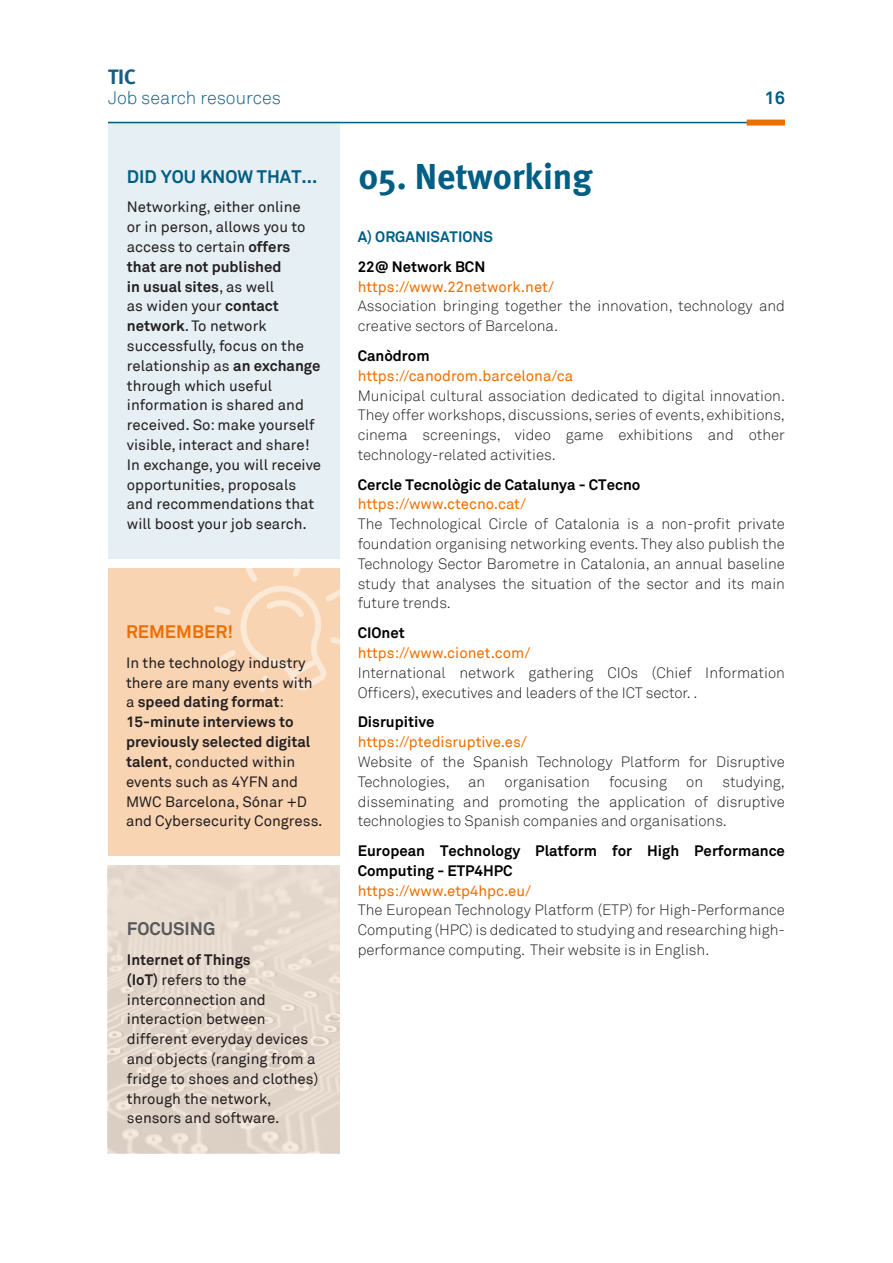
<style>
.page{position:relative;width:893px;height:1263px;background:#fff}
.page>*{position:absolute;margin:0;border:0;box-sizing:border-box;transform-origin:0 0}
.Títols_seccions{font:36px "Meta Bold Turk";color:#005e85}
.t1{font:700 21px "Meta";color:#135e85}
.Titolets_Columna{font:700 18px "Akkurat";color:#005e85}
.t2{font:300 18px "Akkurat";color:#135e85}
.Titolets_Columna-2{font:700 18px "Akkurat";color:#ed6f00}
.Titolets_Columna-3{font:700 18px "Akkurat";color:#57585a}
.Cos_justificat{font:300 15px/19.8px "Akkurat";color:#231f20;text-align:justify}
.Cos_Esquerra{font:15px/19.8px "Akkurat";color:#231f20}
.Cos_justificat-2{font:15px "Akkurat";color:#ed6f00}
.Nom_recursos{font:700 15px/19.8px "Akkurat";color:#000}
.Subtítol{font:700 15px "Akkurat";color:#005e85}
.s1{font-weight:700}
</style>
<div class="page">
<hr style="left:108px;top:122px;width:677px;height:1px;background:#005e85">
<div style="left:747px;top:120px;width:38px;height:6px;background:#ed6f00"></div>
<div style="left:108px;top:569px;width:232px;height:287px;background:#f9d4b3"></div>
<svg style="left:214px;top:568px;width:126px;height:124px"></svg>
<div style="left:108px;top:122px;width:232px;height:437px;background:#e6eff3"></div>
<svg style="left:108px;top:866px;width:232px;height:287px;background:#e4d8cd"></svg>
<h2 class="t1" style="left:108px;top:64px;width:30px">TIC</h2>
<p class="t2" style="left:108px;top:87px;width:174px">Job search resources</p>
<p class="Titolets_Columna" style="left:127px;top:165px;width:192px">DID YOU KNOW THAT...</p>
<p class="Cos_Esquerra" style="left:127px;top:197px;width:196px">Networking, either online<br>or in person, allows you to access to certain <span class="s1">offers that are not published<br>in usual sites</span>, as well<br>as widen your <span class="s1">contact network</span>. To network successfully, focus on the relationship as <span class="s1">an exchange </span>through which useful information is shared and received. So: make yourself visible, interact and share!<br>In exchange, you will receive opportunities, proposals and recommendations that will boost your job search.</p>
<p class="Titolets_Columna-2" style="left:126px;top:620px;width:109px">REMEMBER!</p>
<p class="Cos_Esquerra" style="left:126px;top:653px;width:198px">In the technology industry there are many events with a <span class="s1">speed dating format</span>:<br><span class="s1">15-minute interviews to previously selected digital talent</span>, conducted within events such as 4YFN and<br>MWC Barcelona, Sónar +D and Cybersecurity Congress.</p>
<p class="Titolets_Columna-3" style="left:127px;top:917px;width:90px">FOCUSING</p>
<p class="Cos_Esquerra" style="left:127px;top:950px;width:193px"><span class="s1">Internet of Things<br>(IoT)</span> refers to the interconnection and interaction between different everyday devices and objects (ranging from a fridge to shoes and clothes) through the network, sensors and software.</p>
<p class="Titolets_Columna" style="left:764px;top:86px;width:22px">16</p>
<p class="Títols_seccions" style="left:358px;top:156px;width:236px">05. Networking</p>
<p class="Subtítol" style="left:358px;top:227px;width:137px">A) ORGANISATIONS</p>
<p class="Nom_recursos" style="left:358px;top:257px;width:129px">22@ Network BCN</p>
<p class="Cos_justificat-2" style="left:358px;top:277px;width:198px">https://www.22network.net/</p>
<p class="Cos_justificat" style="left:358px;top:297px;width:429px">Association bringing together the innovation, technology and creative sectors of Barcelona.</p>
<p class="Nom_recursos" style="left:358px;top:346px;width:74px">Canòdrom</p>
<p class="Cos_justificat-2" style="left:358px;top:366px;width:217px">https://canodrom.barcelona/ca</p>
<p class="Cos_justificat" style="left:358px;top:386px;width:429px">Municipal cultural association dedicated to digital innovation.<br>They offer workshops, discussions, series of events, exhibitions, cinema screenings, video game exhibitions and other technology-related activities.</p>
<p class="Nom_recursos" style="left:358px;top:475px;width:284px">Cercle Tecnològic de Catalunya - CTecno</p>
<p class="Cos_justificat-2" style="left:358px;top:495px;width:170px">https://www.ctecno.cat/</p>
<p class="Cos_justificat" style="left:358px;top:514px;width:429px">The Technological Circle of Catalonia is a non-profit private foundation organising networking events. They also publish the Technology Sector Barometre in Catalonia, an annual baseline study that analyses the situation of the sector and its main future trends.</p>
<p class="Nom_recursos" style="left:358px;top:623px;width:49px">CIOnet</p>
<p class="Cos_justificat-2" style="left:358px;top:643px;width:174px">https://www.cionet.com/</p>
<p class="Cos_justificat" style="left:358px;top:663px;width:429px">International network gathering CIOs (Chief Information<br>Officers), executives and leaders of the ICT sector. .</p>
<p class="Nom_recursos" style="left:358px;top:712px;width:78px">Disrupitive</p>
<p class="Cos_justificat-2" style="left:358px;top:732px;width:171px">https://ptedisruptive.es/</p>
<p class="Cos_justificat" style="left:358px;top:752px;width:429px">Website of the Spanish Technology Platform for Disruptive<br>Technologies, an</p>
<p class="Cos_justificat" style="left:505px;top:772px;width:87px">organisation</p>
<p class="Cos_justificat" style="left:609px;top:772px;width:59px">focusing</p>
<p class="Cos_justificat" style="left:686px;top:772px;width:18px">on</p>
<p class="Cos_justificat" style="left:358px;top:772px;width:429px;text-indent:365px">studying, disseminating and promoting the application of disruptive technologies to Spanish companies and organisations.</p>
<p class="Nom_recursos" style="left:358px;top:841px;width:429px">European Technology Platform for High Performance<br>Computing - ETP4HPC</p>
<p class="Cos_justificat-2" style="left:358px;top:881px;width:175px">https://www.etp4hpc.eu/</p>
<p class="Cos_justificat" style="left:358px;top:900px;width:429px">The European Technology Platform (ETP) for High-Performance Computing (HPC) is dedicated to studying and researching high&shy;performance computing. Their website is in English.</p>
</div>
